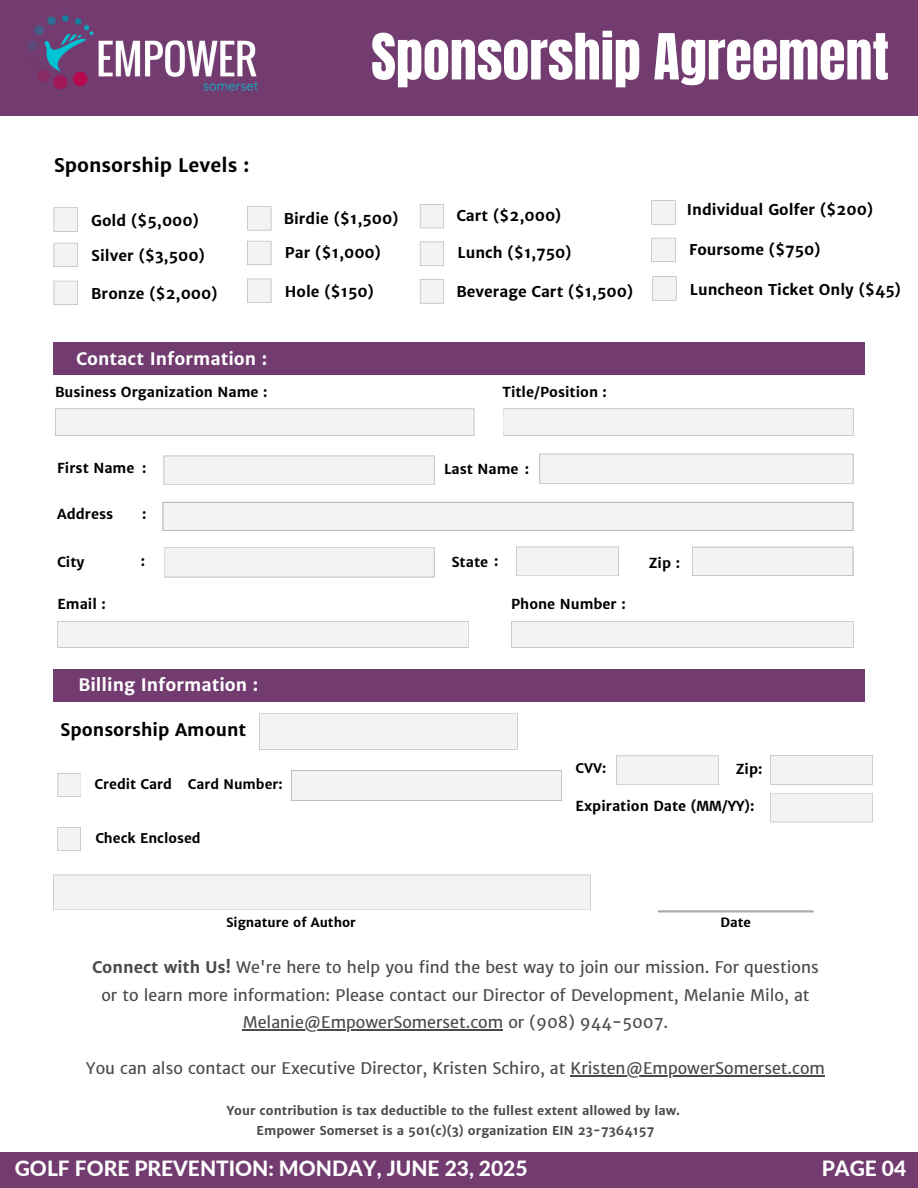
<style>
.page{position:relative;width:918px;height:1188px;background:#fff}
.page>*{position:absolute;margin:0;border:0;box-sizing:border-box;transform-origin:0 0}
.t1{font:54px "Anton";color:#fff}
.t2{font:800 21px "Lato";color:#fff}
.t3{font:700 18.9px "Merriweather Sans";color:#000}
.t4{font:700 17.4px "Merriweather Sans";color:#000}
.t5{font:700 17.25px "Merriweather Sans";color:#fff}
.t6{font:16.05px/27.5px "Merriweather Sans";color:#4b4a4a;text-align:center}
.t7{font:700 15px "Merriweather Sans";color:#000}
.t8{font:700 13.8px "Merriweather Sans";color:#000}
.t9{font:700 13.5px "Merriweather Sans";color:#000}
.t10{font:700 13.35px "Merriweather Sans";color:#000}
.t11{font:700 12.75px "Merriweather Sans";color:#000}
.t12{font:700 12.3px "Merriweather Sans";color:#4b4a4a}
.s1{font-weight:700}
</style>
<div class="page">
<div style="left:0;top:0;width:918px;height:115px;background:#723c70"></div>
<div style="left:53px;top:669px;width:812px;height:33px;background:#723c70"></div>
<svg style="left:54px;top:208px;width:24px;height:24px"></svg>
<svg style="left:54px;top:243px;width:24px;height:24px"></svg>
<div style="left:53px;top:342px;width:37px;height:32px;background:#723c70"></div>
<div style="left:64px;top:342px;width:801px;height:32px;background:#723c70"></div>
<svg style="left:247px;top:206px;width:24px;height:24px"></svg>
<svg style="left:420px;top:242px;width:24px;height:24px"></svg>
<hr style="left:659px;top:910px;width:154px;height:3px;background:#b2aaa8">
<div style="left:53px;top:875px;width:538px;height:35px;background:#f3f3f4"></div>
<svg style="left:54px;top:281px;width:24px;height:24px"></svg>
<svg style="left:420px;top:279px;width:24px;height:24px"></svg>
<svg style="left:164px;top:456px;width:271px;height:29px"></svg>
<svg style="left:164px;top:547px;width:271px;height:30px"></svg>
<svg style="left:692px;top:547px;width:162px;height:29px"></svg>
<svg style="left:503px;top:408px;width:351px;height:28px"></svg>
<svg style="left:511px;top:621px;width:343px;height:27px"></svg>
<svg style="left:55px;top:408px;width:419px;height:28px"></svg>
<svg style="left:57px;top:621px;width:412px;height:27px"></svg>
<svg style="left:58px;top:773px;width:23px;height:24px"></svg>
<svg style="left:57px;top:827px;width:24px;height:24px"></svg>
<div style="left:259px;top:713px;width:259px;height:37px;background:#f3f3f4"></div>
<hr style="left:243px;top:1029px;width:260px;height:1px;background:#4b4a4a">
<hr style="left:571px;top:1075px;width:254px;height:1px;background:#4b4a4a">
<svg style="left:162px;top:502px;width:691px;height:29px"></svg>
<svg style="left:539px;top:454px;width:315px;height:30px"></svg>
<svg style="left:516px;top:547px;width:103px;height:29px"></svg>
<svg style="left:247px;top:241px;width:24px;height:24px"></svg>
<svg style="left:247px;top:279px;width:24px;height:24px"></svg>
<svg style="left:420px;top:204px;width:24px;height:24px"></svg>
<svg style="left:651px;top:200px;width:25px;height:25px"></svg>
<svg style="left:651px;top:238px;width:25px;height:24px"></svg>
<svg style="left:652px;top:276px;width:24px;height:25px"></svg>
<img style="left:27px;top:15px;width:231px;height:76px">
<div style="left:0;top:1153px;width:918px;height:35px;background:#723c70"></div>
<svg style="left:291px;top:770px;width:271px;height:31px"></svg>
<svg style="left:616px;top:756px;width:103px;height:29px"></svg>
<svg style="left:770px;top:755px;width:103px;height:30px"></svg>
<svg style="left:770px;top:793px;width:103px;height:29px"></svg>
<h4 class="t3" style="left:54px;top:153px;width:197px">Sponsorship Levels :</h4>
<p class="t1" style="left:371px;top:18px;width:519px">Sponsorship Agreement</p>
<h4 class="t7" style="left:456px;top:206px;width:106px">Cart ($2,000)</h4>
<h4 class="t7" style="left:458px;top:243px;width:116px">Lunch ($1,750)</h4>
<p class="t7" style="left:284px;top:209px;width:116px">Birdie ($1,500)</p>
<h6 class="t7" style="left:285px;top:243px;width:98px">Par ($1,000)</h6>
<p class="t7" style="left:285px;top:283px;width:91px">Hole ($150)</p>
<h4 class="t7" style="left:91px;top:211px;width:109px">Gold ($5,000)</h4>
<h4 class="t7" style="left:91px;top:246px;width:115px">Silver ($3,500)</h4>
<h4 class="t7" style="left:91px;top:284px;width:128px">Bronze ($2,000)</h4>
<h4 class="t7" style="left:456px;top:283px;width:178px">Beverage Cart ($1,500)</h4>
<h4 class="t5" style="left:76px;top:348px;width:192px">Contact Information :</h4>
<p class="t8" style="left:55px;top:384px;width:214px">Business Organization Name :</p>
<p class="t8" style="left:503px;top:384px;width:106px">Title/Position :</p>
<p class="t7" style="left:687px;top:201px;width:188px">Individual Golfer ($200)</p>
<p class="t7" style="left:689px;top:240px;width:133px">Foursome ($750)</p>
<p class="t7" style="left:690px;top:281px;width:213px">Luncheon Ticket Only ($45)</p>
<h3 class="t8" style="left:57px;top:459px;width:79px">First Name</h3>
<p class="t8" style="left:57px;top:505px;width:58px">Address</p>
<p class="t8" style="left:142px;top:459px;width:6px">:</p>
<p class="t8" style="left:444px;top:461px;width:87px">Last Name :</p>
<p class="t8" style="left:142px;top:505px;width:6px">:</p>
<p class="t8" style="left:57px;top:553px;width:29px">City</p>
<p class="t8" style="left:141px;top:552px;width:6px">:</p>
<p class="t8" style="left:451px;top:553px;width:48px">State :</p>
<p class="t8" style="left:649px;top:554px;width:33px">Zip :</p>
<p class="t8" style="left:57px;top:595px;width:50px">Email :</p>
<p class="t8" style="left:511px;top:595px;width:116px">Phone Number :</p>
<h4 class="t5" style="left:78px;top:674px;width:181px">Billing Information :</h4>
<p class="t4" style="left:60px;top:719px;width:188px">Sponsorship Amount</p>
<h3 class="t9" style="left:95px;top:776px;width:79px">Credit Card</h3>
<h5 class="t10" style="left:188px;top:775px;width:96px">Card Number:</h5>
<h3 class="t9" style="left:95px;top:830px;width:107px">Check Enclosed</h3>
<h4 class="t11" style="left:226px;top:915px;width:131px">Signature of Author</h4>
<h5 class="t8" style="left:736px;top:760px;width:28px">Zip:</h5>
<p class="t8" style="left:576px;top:797px;width:180px">Expiration Date (MM/YY):</p>
<p class="t10" style="left:576px;top:760px;width:32px">CVV:</p>
<p class="t11" style="left:721px;top:915px;width:32px">Date</p>
<h1 class="t6" style="left:92px;top:954px;width:728px"><span class="s1">Connect with Us!</span> We're here to help you find the best way to join our mission. For questions or to learn more information: Please contact our Director of Development, Melanie Milo, at</h1>
<h3 class="t6" style="left:243px;top:1009px;width:427px">Melanie@EmpowerSomerset.com or (908) 944-5007.</h3>
<h3 class="t6" style="left:86px;top:1055px;width:741px">You can also contact our Executive Director, Kristen Schiro, at Kristen@EmpowerSomerset.com</h3>
<h4 class="t12" style="left:227px;top:1103px;width:455px">Your contribution is tax deductible to the fullest extent allowed by law.</h4>
<h4 class="t12" style="left:257px;top:1123px;width:399px">Empower Somerset is a 501(c)(3) organization EIN 23-7364157</h4>
<p class="t2" style="left:15px;top:1156px;width:514px">GOLF FORE PREVENTION: MONDAY, JUNE 23, 2025</p>
<p class="t2" style="left:822px;top:1156px;width:86px">PAGE 04</p>
</div>
